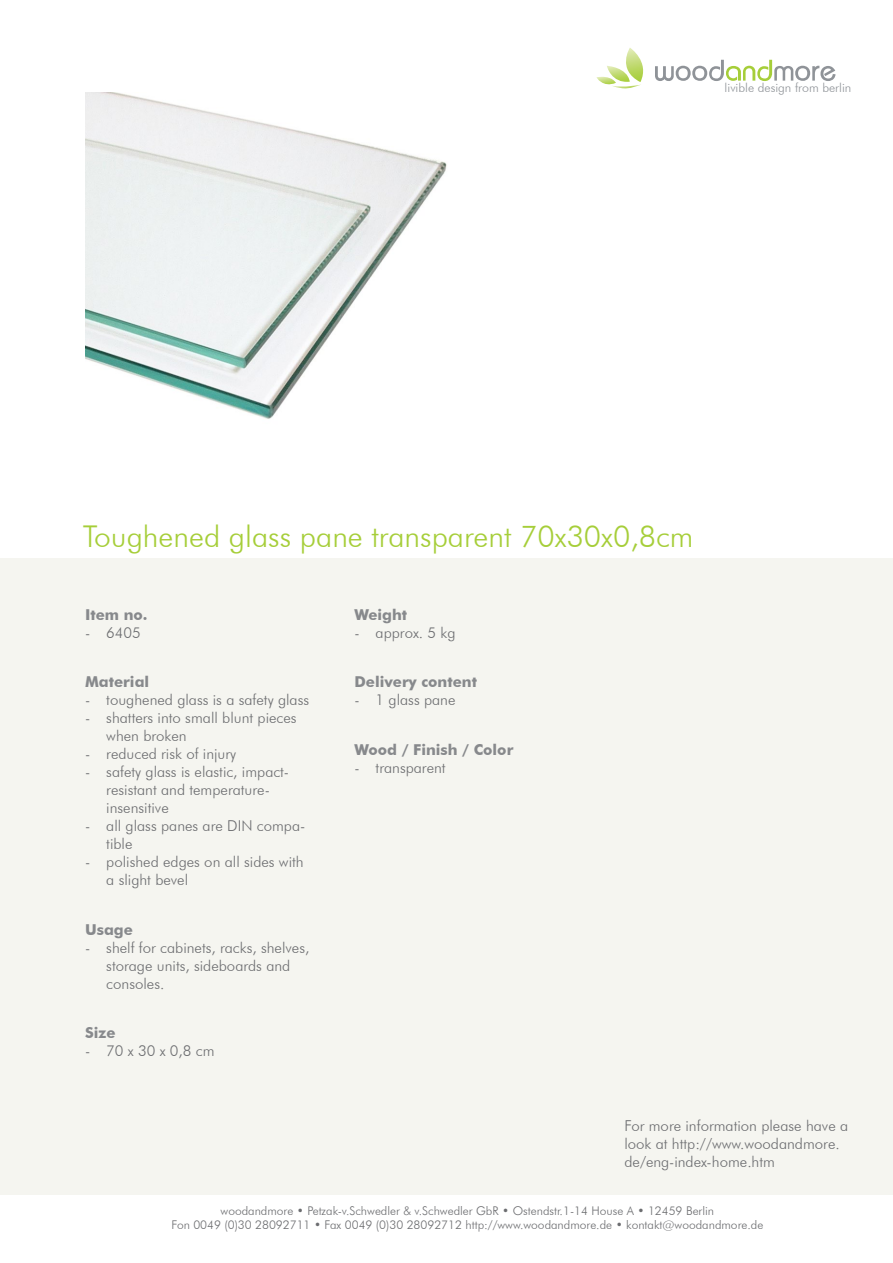
<style>
.page{position:relative;width:893px;height:1263px;background:#fff}
.page>*{position:absolute;margin:0;border:0;box-sizing:border-box;transform-origin:0 0}
.Überschrift_Produktn{font:300 30px "Futura BT";color:#a6ce39}
.Aufzählung_Fließtext{font:300 15px/18px "Futura BT";color:#6c6d70}
.Fließtext{font:300 15px/18px "Futura BT";color:#6c6d70}
.Überschrift{font:700 15px "Futura BT";color:#87898c}
.t1{font:300 12.45px "Futura BT";color:#8f9398}
.Fusszeile{font:300 12px "Futura BT";color:#6c6d70}
</style>
<div class="page">
<div style="left:0;top:558px;width:893px;height:636px;background:#f5f5f0"></div>
<svg style="left:596px;top:48px;width:239px;height:41px"></svg>
<img style="left:85px;top:92px;width:362px;height:327px">
<p class="t1" style="left:725px;top:80px;width:128px">livible design from berlin</p>
<p class="Überschrift_Produktn" style="left:83px;top:518px;width:612px">Toughened glass pane transparent 70x30x0,8cm</p>
<p class="Überschrift" style="left:85px;top:605px;width:64px">Item no.</p>
<p class="Aufzählung_Fließtext" style="left:85px;top:623px;width:57px">- 6405</p>
<p class="Überschrift" style="left:85px;top:673px;width:66px">Material</p>
<p class="Aufzählung_Fließtext" style="left:85px;top:691px;width:226px">- toughened glass is a safety glass</p>
<p class="Aufzählung_Fließtext" style="left:106px;top:709px;width:192px;text-indent:-21px">- shatters into small blunt pieces when broken</p>
<p class="Aufzählung_Fließtext" style="left:85px;top:745px;width:153px">- reduced risk of injury</p>
<p class="Aufzählung_Fließtext" style="left:106px;top:763px;width:184px;text-indent:-21px">- safety glass is elastic, impact&shy;resistant and temperature&shy;insensitive</p>
<p class="Aufzählung_Fließtext" style="left:106px;top:817px;width:201px;text-indent:-21px">- all glass panes are DIN compa&shy;tible</p>
<p class="Aufzählung_Fließtext" style="left:106px;top:853px;width:199px;text-indent:-21px">- polished edges on all sides with a slight bevel</p>
<p class="Überschrift" style="left:85px;top:920px;width:49px">Usage</p>
<p class="Aufzählung_Fließtext" style="left:106px;top:938px;width:205px;text-indent:-21px">- shelf for cabinets, racks, shelves, storage units, sideboards and consoles.</p>
<p class="Überschrift" style="left:85px;top:1024px;width:32px">Size</p>
<p class="Aufzählung_Fließtext" style="left:85px;top:1042px;width:131px">- 70 x 30 x 0,8 cm</p>
<p class="Überschrift" style="left:354px;top:605px;width:54px">Weight</p>
<p class="Aufzählung_Fließtext" style="left:354px;top:623px;width:103px">- approx. 5 kg</p>
<p class="Überschrift" style="left:354px;top:673px;width:124px">Delivery content</p>
<p class="Aufzählung_Fließtext" style="left:354px;top:691px;width:103px">- 1 glass pane</p>
<p class="Überschrift" style="left:354px;top:740px;width:161px">Wood / Finish / Color</p>
<p class="Aufzählung_Fließtext" style="left:354px;top:758px;width:93px">- transparent</p>
<p class="Fließtext" style="left:624px;top:1116px;width:225px">For more information please have a look at http://www.woodandmore. de/eng-index-home.htm</p>
<p class="Fusszeile" style="left:221px;top:1203px;width:495px">woodandmore • Petzak-v.Schwedler &amp; v.Schwedler GbR • Ostendstr.1-14 House A • 12459 Berlin</p>
<p class="Fusszeile" style="left:171px;top:1218px;width:593px">Fon 0049 (0)30 28092711 • Fax 0049 (0)30 28092712 http://www.woodandmore.de • kontakt@woodandmore.de</p>
</div>
